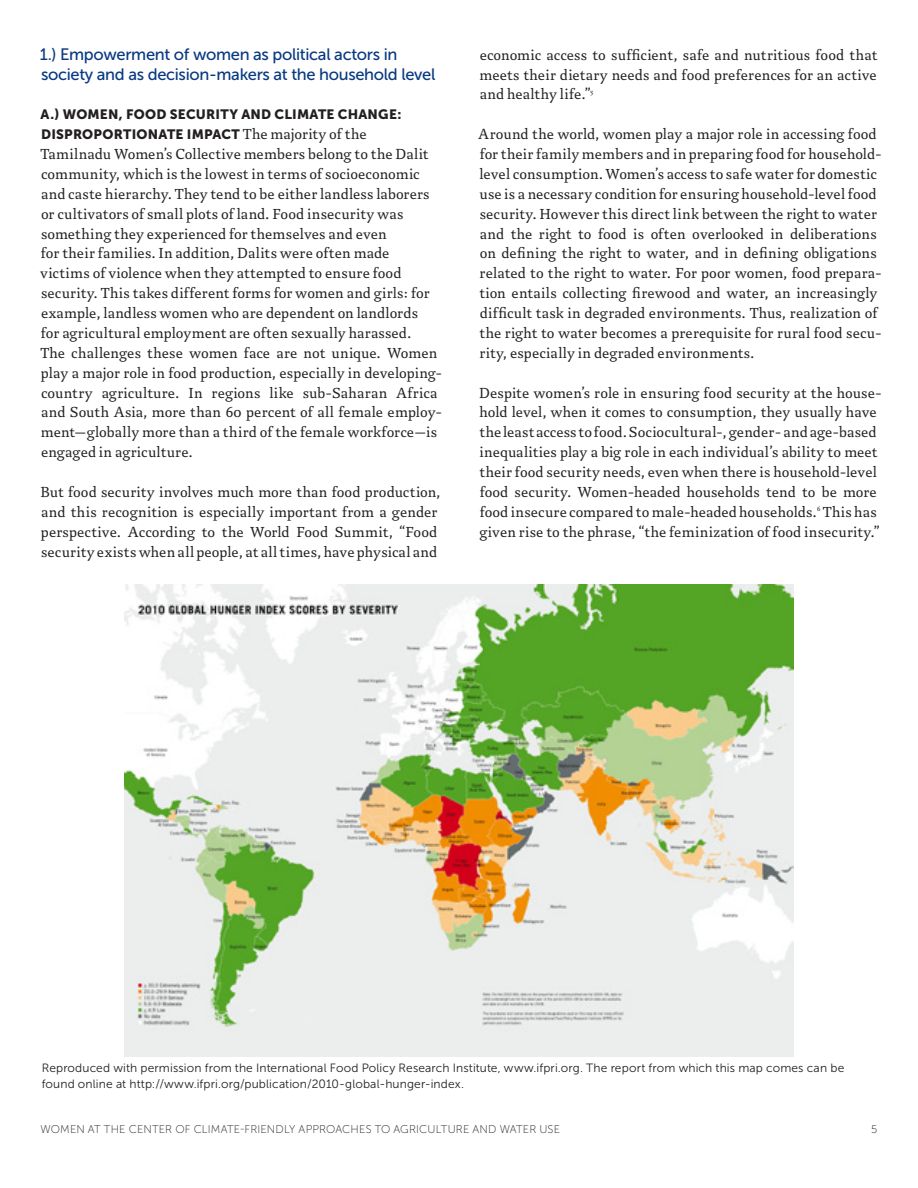
<style>
.page{position:relative;width:918px;height:1188px;background:#fff}
.page>*{position:absolute;margin:0;border:0;box-sizing:border-box;transform-origin:0 0}
.Heading_4{font:16.5px/19.8px "Museo Sans 500";letter-spacing:-.02em;color:#083981}
.Heading_4-2{font:15.75px/19.8px "Mokka";letter-spacing:.005em;color:#231f20}
.Heading_4-3{font:13.5px/19.8px "Museo Sans 900";letter-spacing:.015em;color:#231f20}
.Caption_credit{font:12px/16.5px "Museo Sans 300";letter-spacing:.01em;color:#231f20}
.Page_numbers{font:11.25px "Museo Sans 100";letter-spacing:.01em;color:#231f20}
.t1{font:7.05px "Mokka";color:#231f20}
.s1{font-family:"Mokka";font-size:15.75px}
</style>
<div class="page">
<img style="left:124px;top:584px;width:669px;height:473px">
<p class="Heading_4" style="left:40px;top:44px;width:397px">1.) Empowerment of women as political actors in society and as decision-makers at the household level</p>
<p class="Heading_4-3" style="left:41px;top:105px;width:362px">A.) WOMEN, FOOD SECURITY AND CLIMATE CHANGE:<br>DISPROPORTIONATE IMPACT <span class="s1">The majority of the</span></p>
<p class="Heading_4-2" style="left:40px;top:144px;width:391px">Tamilnadu Women’s Collective members belong to the Dalit community, which is the lowest in terms of socioeconomic and caste hierarchy. They tend to be either landless laborers or cultivators of small plots of land. Food insecurity was something they experienced for themselves and even<br>for their families. In addition, Dalits were often made victims of violence when they attempted to ensure food security. This takes different forms for women and girls: for example, landless women who are dependent on landlords for agricultural employment are often sexually harassed.</p>
<p class="Heading_4-2" style="left:40px;top:343px;width:404px">The challenges these women face are not unique. Women play a major role in food production, especially in developing&shy;country agriculture. In regions like sub-Saharan Africa and South Asia, more than 60 percent of all female employ&shy;ment—globally more than a third of the female workforce—is engaged in agriculture.</p>
<p class="Heading_4-2" style="left:41px;top:482px;width:402px">But food security involves much more than food production, and this recognition is especially important from a gender perspective. According to the World Food Summit, “Food security exists when all people, at all times, have physical and</p>
<p class="Heading_4-2" style="left:480px;top:45px;width:399px;text-align:justify">economic access to sufficient, safe and nutritious food that meets their dietary needs and food preferences for an active and healthy life.”</p>
<p class="t1" style="left:590px;top:88px;width:5px">5</p>
<p class="Heading_4-2" style="left:478px;top:125px;width:405px">Around the world, women play a major role in accessing food for their family members and in preparing food for household&shy;level consumption. Women’s access to safe water for domestic use is a necessary condition for ensuring household-level food security. However this direct link between the right to water and the right to food is often overlooked in deliberations on defining the right to water, and in defining obligations related to the right to water. For poor women, food prepara&shy;tion entails collecting firewood and water, an increasingly difficult task in degraded environments. Thus, realization of the right to water becomes a prerequisite for rural food secu&shy;rity, especially in degraded environments.</p>
<p class="Heading_4-2" style="left:479px;top:383px;width:404px">Despite women’s role in ensuring food security at the house&shy;hold level, when it comes to consumption, they usually have the least access to food. Sociocultural-, gender- and age-based inequalities play a big role in each individual’s ability to meet their food security needs, even when there is household-level food security. Women-headed households tend to be more food insecure compared to male-headed households. This has</p>
<p class="t1" style="left:817px;top:505px;width:5px">6</p>
<p class="Heading_4-2" style="left:480px;top:522px;width:402px">given rise to the phrase, “the feminization of food insecurity.”</p>
<p class="Caption_credit" style="left:42px;top:1059px;width:804px">Reproduced with permission from the International Food Policy Research Institute, www.ifpri.org. The report from which this map comes can be found online at http://www.ifpri.org/publication/2010-global-hunger-index.</p>
<p class="Page_numbers" style="left:40px;top:1123px;width:521px">WOMEN AT THE CENTER OF CLIMATE-FRIENDLY APPROACHES TO AGRICULTURE AND WATER USE</p>
<p class="Page_numbers" style="left:871px;top:1123px;width:8px">5</p>
</div>
